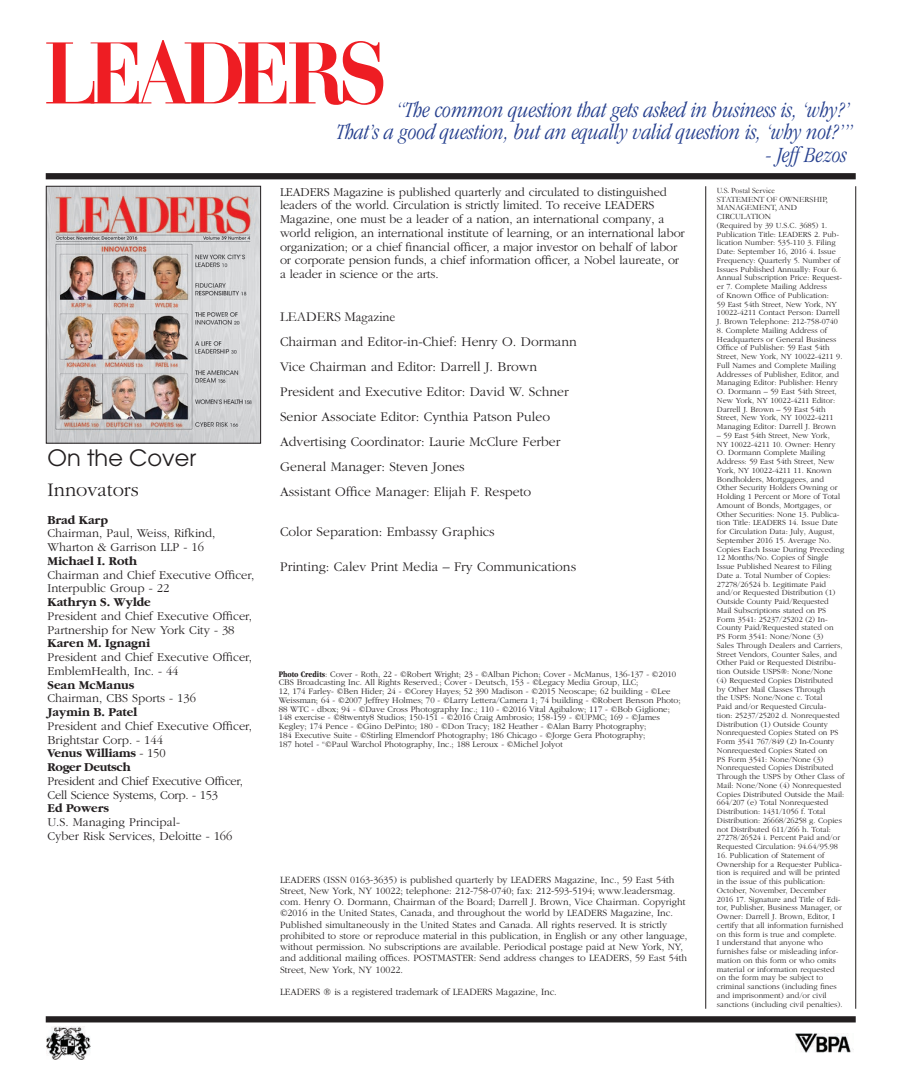
<style>
.page{position:relative;width:900px;height:1080px;background:#fff}
.page>*{position:absolute;margin:0;border:0;box-sizing:border-box;transform-origin:0 0}
.t1{font:italic 300 condensed 22.5px/22.5px "Garamond";color:#253f8e;text-align:right}
.t2{font:22.5px "Avant Garde";color:#231f20}
.t3{font:300 20px "Garamond";color:#231f20}
.t4{font:300 13.75px/25px "Garamond";color:#231f20}
.t5{font:13.75px "Garamond";color:#231f20}
.t6{font:300 12.5px/13.8px "Garamond";letter-spacing:-.01em;color:#231f20}
.t7{font:700 12.5px "Garamond";color:#231f20}
.t8{font:300 10px/11.2px "Garamond";color:#231f20}
.t9{font:300 8.75px/8.8px "Garamond";color:#231f20}
.t10{font:300 8.12px/8.8px "Garamond";color:#231f20}
.t11{font:8.12px/8.8px "Garamond";color:#231f20}
.s1{font-weight:700}
.s2{font-weight:700;font-stretch:condensed}
</style>
<div class="page">
<div style="left:46px;top:1016px;width:810px;height:6px;background:#231f20"></div>
<img style="left:47px;top:1026px;width:43px;height:33px">
<img style="left:796px;top:1033px;width:57px;height:19px">
<div style="left:46px;top:173px;width:810px;height:6px;background:#231f20"></div>
<hr style="left:705px;top:186px;width:1px;height:823px;background:#231f20">
<hr style="left:855px;top:186px;width:1px;height:823px;background:#231f20">
<svg style="left:46px;top:40px;width:337px;height:65px"></svg>
<img style="left:48px;top:188px;width:211px;height:254px">
<div style="left:46px;top:186px;width:215px;height:258px;border:1px solid #231f20"></div>
<h1 class="t2" style="left:48px;top:445px;width:150px">On the Cover</h1>
<h2 class="t3" style="left:48px;top:479px;width:93px">Innovators</h2>
<h3 class="t7" style="left:48px;top:513px;width:62px">Brad Karp</h3>
<h3 class="t6" style="left:48px;top:527px;width:170px">Chairman, Paul, Weiss, Rifkind,<br>Wharton &amp; Garrison LLP - 16</h3>
<h3 class="t7" style="left:48px;top:554px;width:91px">Michael I. Roth</h3>
<h3 class="t6" style="left:48px;top:568px;width:208px">Chairman and Chief Executive Officer,<br>Interpublic Group - 22</h3>
<h3 class="t7" style="left:48px;top:595px;width:105px">Kathryn S. Wylde</h3>
<h3 class="t6" style="left:48px;top:609px;width:206px">President and Chief Executive Officer,<br>Partnership for New York City - 38</h3>
<h3 class="t7" style="left:48px;top:637px;width:104px">Karen M. Ignagni</h3>
<h3 class="t6" style="left:48px;top:650px;width:206px">President and Chief Executive Officer,<br>EmblemHealth, Inc. - 44</h3>
<h3 class="t7" style="left:48px;top:678px;width:88px">Sean McManus</h3>
<h3 class="t6" style="left:48px;top:692px;width:150px">Chairman, CBS Sports - 136</h3>
<h3 class="t7" style="left:48px;top:705px;width:91px">Jaymin B. Patel</h3>
<h3 class="t6" style="left:48px;top:719px;width:206px">President and Chief Executive Officer,<br>Brightstar Corp. - 144<br><span class="s1">Venus Williams</span> - 150<br><span class="s1">Roger Deutsch</span></h3>
<h3 class="t6" style="left:48px;top:774px;width:197px">President and Chief Executive Officer,<br>Cell Science Systems, Corp. - 153</h3>
<h3 class="t7" style="left:48px;top:802px;width:63px">Ed Powers</h3>
<h3 class="t6" style="left:48px;top:815px;width:186px">U.S. Managing Principal-<br>Cyber Risk Services, Deloitte - 166</h3>
<h1 class="t1" style="left:337px;top:98px;width:518px">“The common question that gets asked in business is, ‘why?’<br>That’s a good question, but an equally valid question is, ‘why not?’”</h1>
<h1 class="t1" style="left:766px;top:143px;width:83px">- Jeff Bezos</h1>
<p class="t11" style="left:717px;top:186px;width:112px">U.S. Postal Service<br>STATEMENT OF OWNERSHIP,<br>MANAGEMENT, AND<br>CIRCULATION</p>
<p class="t10" style="left:717px;top:221px;width:127px">(Required by 39 U.S.C. 3685) 1.<br>Publication Title: LEADERS 2. Pub&shy;lication Number: 535-110 3. Filing Date: September 16, 2016 4. Issue Frequency: Quarterly 5. Number of Issues Published Annually: Four 6.<br>Annual Subscription Price: Request&shy;er 7. Complete Mailing Address<br>of Known Office of Publication:<br>59 East 54th Street, New York, NY 10022-4211 Contact Person: Darrell J. Brown Telephone: 212-758-0740</p>
<p class="t10" style="left:717px;top:326px;width:127px">8. Complete Mailing Address of<br>Headquarters or General Business<br>Office of Publisher: 59 East 54th<br>Street, New York, NY 10022-4211 9.<br>Full Names and Complete Mailing<br>Addresses of Publisher, Editor, and<br>Managing Editor: Publisher: Henry<br>O. Dormann – 59 East 54th Street,<br>New York, NY 10022-4211 Editor:<br>Darrell J. Brown – 59 East 54th<br>Street, New York, NY 10022-4211<br>Managing Editor: Darrell J. Brown</p>
<p class="t10" style="left:717px;top:431px;width:129px">– 59 East 54th Street, New York,<br>NY 10022-4211 10. Owner: Henry<br>O. Dormann Complete Mailing<br>Address: 59 East 54th Street, New<br>York, NY 10022-4211 11. Known<br>Bondholders, Mortgagees, and<br>Other Security Holders Owning or<br>Holding 1 Percent or More of Total<br>Amount of Bonds, Mortgages, or<br>Other Securities: None 13. Publica&shy;tion Title: LEADERS 14. Issue Date for Circulation Data: July, August,<br>September 2016 15. Average No.<br>Copies Each Issue During Preceding<br>12 Months/No. Copies of Single<br>Issue Published Nearest to Filing<br>Date a. Total Number of Copies:<br>27278/26524 b. Legitimate Paid and/or Requested Distribution (1)<br>Outside County Paid/Requested<br>Mail Subscriptions stated on PS<br>Form 3541: 25237/25202 (2) In-<br>County Paid/Requested stated on<br>PS Form 3541: None/None (3)<br>Sales Through Dealers and Carriers,<br>Street Vendors, Counter Sales, and<br>Other Paid or Requested Distribu&shy;tion Outside USPS®: None/None (4) Requested Copies Distributed<br>by Other Mail Classes Through<br>the USPS: None/None c. Total<br>Paid and/or Requested Circula-<br>tion: 25237/25202 d. Nonrequested<br>Distribution (1) Outside County<br>Nonrequested Copies Stated on PS<br>Form 3541 767/849 (2) In-County<br>Nonrequested Copies Stated on<br>PS Form 3541: None/None (3)<br>Nonrequested Copies Distributed<br>Through the USPS by Other Class of<br>Mail: None/None (4) Nonrequested<br>Copies Distributed Outside the Mail:<br>664/207 (e) Total Nonrequested<br>Distribution: 1431/1056 f. Total<br>Distribution: 26668/26258 g. Copies not Distributed 611/266 h. Total:<br>27278/26524 i. Percent Paid and/or<br>Requested Circulation: 94.64/95.98</p>
<p class="t10" style="left:717px;top:851px;width:128px">16. Publication of Statement of Ownership for a Requester Publica&shy;tion is required and will be printed in the issue of this publication:<br>October, November, December 2016 17. Signature and Title of Edi&shy;tor, Publisher, Business Manager, or Owner: Darrell J. Brown, Editor, I certify that all information furnished on this form is true and complete.<br>I understand that anyone who furnishes false or misleading infor&shy;mation on this form or who omits material or information requested on the form may be subject to criminal sanctions (including fines and imprisonment) and/or civil sanctions (including civil penalties).</p>
<p class="t6" style="left:280px;top:185px;width:406px">LEADERS Magazine is published quarterly and circulated to distinguished leaders of the world. Circulation is strictly limited. To receive LEADERS Magazine, one must be a leader of a nation, an international company, a world religion, an international institute of learning, or an international labor organization; or a chief financial officer, a major investor on behalf of labor or corporate pension funds, a chief information officer, a Nobel laureate, or a leader in science or the arts.</p>
<h3 class="t5" style="left:280px;top:308px;width:117px">LEADERS Magazine</h3>
<p class="t4" style="left:280px;top:330px;width:298px">Chairman and Editor-in-Chief: Henry O. Dormann Vice Chairman and Editor: Darrell J. Brown President and Executive Editor: David W. Schner Senior Associate Editor: Cynthia Patson Puleo Advertising Coordinator: Laurie McClure Ferber General Manager: Steven Jones<br>Assistant Office Manager: Elijah F. Respeto</p>
<h3 class="t4" style="left:280px;top:520px;width:216px">Color Separation: Embassy Graphics</h3>
<h3 class="t4" style="left:280px;top:555px;width:298px">Printing: Calev Print Media – Fry Communications</h3>
<p class="t9" style="left:279px;top:670px;width:404px"><span class="s2">Photo Credits</span>: Cover - Roth, 22 - ©Robert Wright; 23 - ©Alban Pichon; Cover - McManus, 136-137 - ©2010<br>CBS Broadcasting Inc. All Rights Reserved.; Cover - Deutsch, 153 - ©Legacy Media Group, LLC;<br>12, 174 Farley- ©Ben Hider; 24 - ©Corey Hayes; 52 390 Madison - ©2015 Neoscape; 62 building - ©Lee Weissman; 64 - ©2007 Jeffrey Holmes; 70 - ©Larry Lettera/Camera 1; 74 building - ©Robert Benson Photo; 88 WTC - dbox; 94 - ©Dave Cross Photography Inc.; 110 - ©2016 Vital Agibalow; 117 - ©Bob Giglione; 148 exercise - ©8twenty8 Studios; 150-151 - ©2016 Craig Ambrosio; 158-159 - ©UPMC; 169 - ©James Kegley; 174 Pence - ©Gino DePinto; 180 - ©Don Tracy; 182 Heather - ©Alan Barry Photography;<br>184 Executive Suite - ©Stirling Elmendorf Photography; 186 Chicago - ©Jorge Gera Photography;<br>187 hotel - “©Paul Warchol Photography, Inc.; 188 Leroux - ©Michel Jolyot</p>
<p class="t8" style="left:280px;top:874px;width:409px">LEADERS (ISSN 0163-3635) is published quarterly by LEADERS Magazine, Inc., 59 East 54th Street, New York, NY 10022; telephone: 212-758-0740; fax: 212-593-5194; www.leadersmag. com. Henry O. Dormann, Chairman of the Board; Darrell J. Brown, Vice Chairman. Copyright ©2016 in the United States, Canada, and throughout the world by LEADERS Magazine, Inc.<br>Published simultaneously in the United States and Canada. All rights reserved. It is strictly prohibited to store or reproduce material in this publication, in English or any other language, without permission. No subscriptions are available. Periodical postage paid at New York, NY, and additional mailing offices. POSTMASTER: Send address changes to LEADERS, 59 East 54th Street, New York, NY 10022.</p>
<p class="t8" style="left:280px;top:986px;width:278px">LEADERS ® is a registered trademark of LEADERS Magazine, Inc.</p>
</div>
